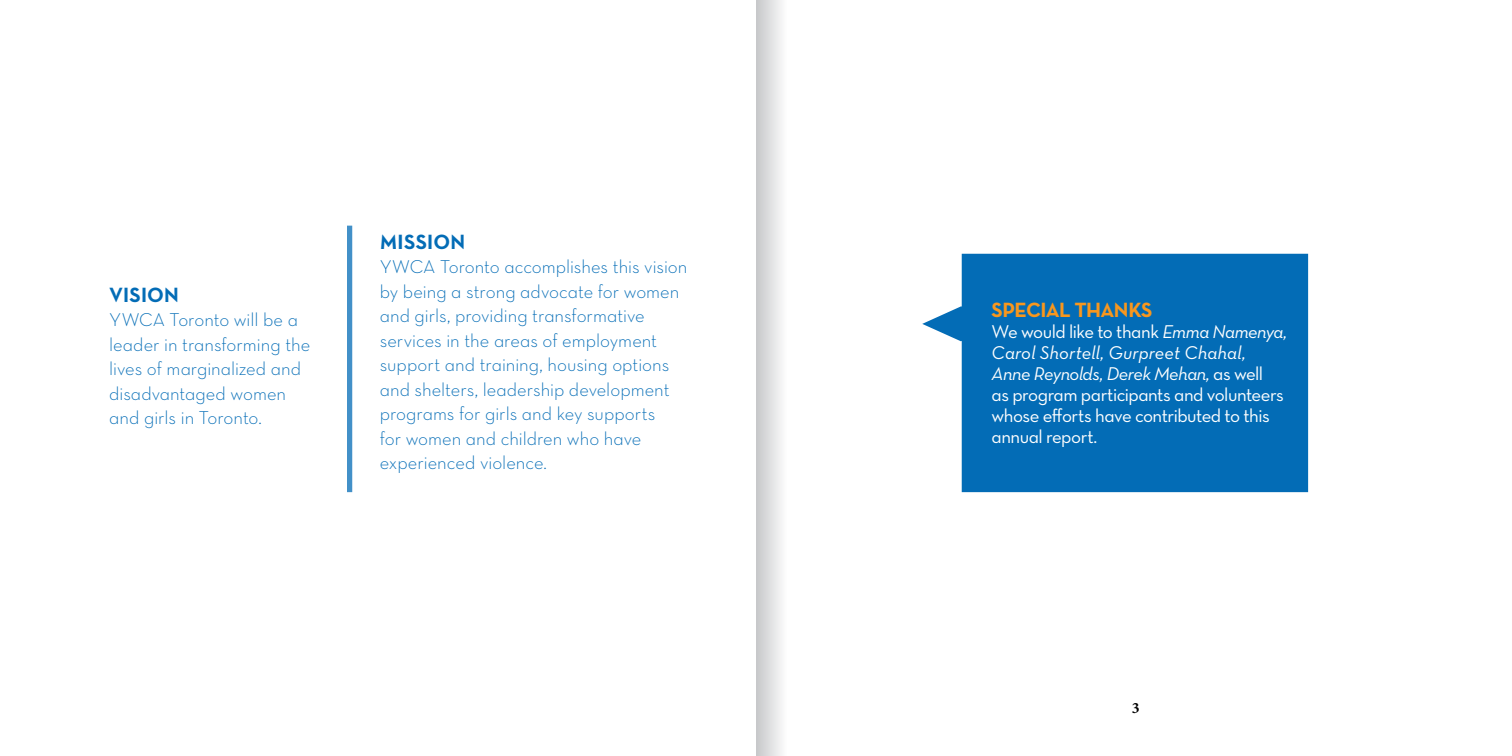
<style>
.page{position:relative;width:1512px;height:756px;background:#fff}
.page>*{position:absolute;margin:0;border:0;box-sizing:border-box;transform-origin:0 0}
.t1{font:21px "Neutra Text Bold Alt";letter-spacing:.01em;color:#036cb6}
.t2{font:21px "Neutra Text Bold Alt";letter-spacing:-.03em;color:#f8971d}
.t3{font:18.9px/24.5px "Neutra Text Light Alt";color:#036cb6}
.t4{font:18.9px/21px "Neutra Text Book Alt";letter-spacing:-.025em;color:#fff}
.t5{font:18.9px/21px "Neutra Text Book Italic Alt";letter-spacing:-.005em;color:#fff}
.t6{font:700 15.75px "Minion Pro";color:#000}
.s1{font-family:"Neutra Text Book Italic Alt"}
.s2{font-family:"Neutra Text Book Alt"}
</style>
<div class="page">
<svg style="left:922px;top:254px;width:386px;height:238px;fill:#036cb6"></svg>
<div style="left:347px;top:226px;width:5px;height:266px;background:#4290c8"></div>
<div style="left:756px;top:0;width:55px;height:756px;background:linear-gradient(to right,#d1d2d3,#fff)"></div>
<p class="t1" style="left:109px;top:281px;width:71px">VISION</p>
<p class="t3" style="left:109px;top:307px;width:203px">YWCA Toronto will be a leader in transforming the lives of marginalized and disadvantaged women and girls in Toronto.</p>
<p class="t1" style="left:380px;top:228px;width:87px">MISSION</p>
<p class="t3" style="left:380px;top:254px;width:309px">YWCA Toronto accomplishes this vision by being a strong advocate for women and girls, providing transformative services in the areas of employment support and training, housing options and shelters, leadership development programs for girls and key supports<br>for women and children who have experienced violence.</p>
<p class="t2" style="left:992px;top:296px;width:162px">SPECIAL THANKS</p>
<p class="t4" style="left:992px;top:320px;width:297px">We would like to thank <span class="s1">Emma Namenya,</span></p>
<p class="t5" style="left:992px;top:341px;width:273px">Carol Shortell, Gurpreet Chahal,<br>Anne Reynolds, Derek Mehan, <span class="s2">as well</span></p>
<p class="t4" style="left:992px;top:383px;width:294px">as program participants and volunteers whose efforts have contributed to this annual report.</p>
<p class="t6" style="left:1132px;top:697px;width:9px">3</p>
</div>
